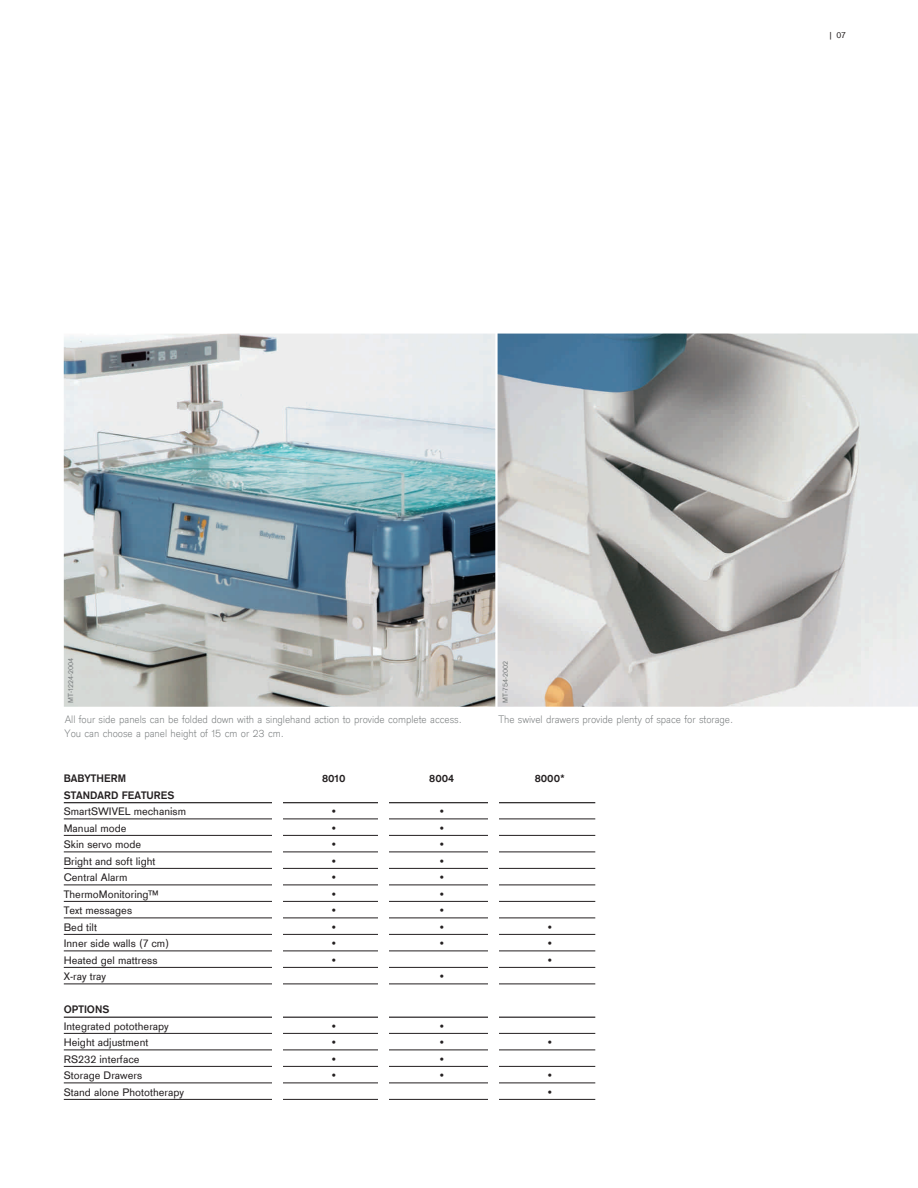
<style>
.page{position:relative;width:918px;height:1188px;background:#fff}
.page>*{position:absolute;margin:0;border:0;box-sizing:border-box;transform-origin:0 0}
.t1{font:11.25px "Draeger Sans Global";color:#231f20}
.t2{font:300 11.25px "Draeger Sans Global";letter-spacing:-.005em;color:#777b7c}
.t3{font:700 11.25px "Draeger Sans Global";color:#231f20}
.t4{font:9px "Draeger Sans Global";color:#231f20}
.t5{font:7.5px "Draeger Sans Global";color:#777b7c}
</style>
<div class="page">
<img style="left:64px;top:333px;width:431px;height:374px">
<svg style="left:498px;top:333px;width:420px;height:374px;background:#bcbebe"></svg>
<hr style="left:64px;top:802px;width:531px;height:1px;background:#231f20">
<hr style="left:64px;top:819px;width:531px;height:1px;background:#231f20">
<hr style="left:64px;top:835px;width:531px;height:1px;background:#231f20">
<hr style="left:64px;top:852px;width:531px;height:1px;background:#231f20">
<hr style="left:64px;top:868px;width:531px;height:1px;background:#231f20">
<hr style="left:64px;top:885px;width:531px;height:1px;background:#231f20">
<hr style="left:64px;top:901px;width:531px;height:1px;background:#231f20">
<hr style="left:64px;top:918px;width:531px;height:1px;background:#231f20">
<hr style="left:64px;top:934px;width:531px;height:1px;background:#231f20">
<hr style="left:64px;top:951px;width:531px;height:1px;background:#231f20">
<hr style="left:64px;top:967px;width:531px;height:1px;background:#231f20">
<hr style="left:64px;top:984px;width:531px;height:1px;background:#231f20">
<hr style="left:64px;top:1017px;width:531px;height:1px;background:#231f20">
<hr style="left:64px;top:1033px;width:531px;height:1px;background:#231f20">
<hr style="left:64px;top:1050px;width:531px;height:1px;background:#231f20">
<hr style="left:64px;top:1066px;width:531px;height:1px;background:#231f20">
<hr style="left:64px;top:1083px;width:531px;height:1px;background:#231f20">
<hr style="left:64px;top:1099px;width:531px;height:1px;background:#231f20">
<div style="left:272px;top:799px;width:11px;height:306px;background:#fff"></div>
<div style="left:378px;top:799px;width:11px;height:306px;background:#fff"></div>
<div style="left:488px;top:799px;width:11px;height:306px;background:#fff"></div>
<p class="t4" style="left:828px;top:30px;width:19px">| 07</p>
<p class="t5" style="left:66px;top:703px;width:47px;rotate:-90deg">MT-1224-2004</p>
<p class="t5" style="left:501px;top:703px;width:43px;rotate:-90deg">MT-754-2002</p>
<p class="t2" style="left:65px;top:713px;width:399px">All four side panels can be folded down with a singlehand action to provide complete access.</p>
<p class="t2" style="left:498px;top:713px;width:236px">The swivel drawers provide plenty of space for storage.</p>
<p class="t2" style="left:65px;top:727px;width:221px">You can choose a panel height of 15 cm or 23 cm.</p>
<p class="t3" style="left:64px;top:772px;width:64px">BABYTHERM</p>
<p class="t3" style="left:322px;top:772px;width:25px">8010</p>
<p class="t3" style="left:429px;top:772px;width:27px">8004</p>
<p class="t3" style="left:535px;top:772px;width:32px">8000*</p>
<p class="t3" style="left:64px;top:788px;width:112px">STANDARD FEATURES</p>
<p class="t1" style="left:64px;top:805px;width:124px">SmartSWIVEL mechanism</p>
<p class="t1" style="left:330px;top:805px;width:9px">•</p>
<p class="t1" style="left:438px;top:805px;width:9px">•</p>
<p class="t1" style="left:64px;top:821px;width:64px">Manual mode</p>
<p class="t1" style="left:330px;top:821px;width:9px">•</p>
<p class="t1" style="left:438px;top:821px;width:9px">•</p>
<p class="t1" style="left:64px;top:838px;width:79px">Skin servo mode</p>
<p class="t1" style="left:330px;top:838px;width:9px">•</p>
<p class="t1" style="left:438px;top:838px;width:9px">•</p>
<p class="t1" style="left:64px;top:854px;width:93px">Bright and soft light</p>
<p class="t1" style="left:330px;top:854px;width:9px">•</p>
<p class="t1" style="left:438px;top:854px;width:9px">•</p>
<p class="t1" style="left:64px;top:871px;width:65px">Central Alarm</p>
<p class="t1" style="left:330px;top:871px;width:9px">•</p>
<p class="t1" style="left:438px;top:871px;width:9px">•</p>
<p class="t1" style="left:64px;top:887px;width:97px">ThermoMonitoring™</p>
<p class="t1" style="left:330px;top:887px;width:9px">•</p>
<p class="t1" style="left:438px;top:887px;width:9px">•</p>
<p class="t1" style="left:64px;top:904px;width:70px">Text messages</p>
<p class="t1" style="left:330px;top:904px;width:9px">•</p>
<p class="t1" style="left:438px;top:904px;width:9px">•</p>
<p class="t1" style="left:64px;top:920px;width:35px">Bed tilt</p>
<p class="t1" style="left:330px;top:920px;width:9px">•</p>
<p class="t1" style="left:438px;top:920px;width:9px">•</p>
<p class="t1" style="left:546px;top:920px;width:9px">•</p>
<p class="t1" style="left:64px;top:937px;width:107px">Inner side walls (7 cm)</p>
<p class="t1" style="left:330px;top:937px;width:9px">•</p>
<p class="t1" style="left:438px;top:937px;width:9px">•</p>
<p class="t1" style="left:546px;top:937px;width:9px">•</p>
<p class="t1" style="left:64px;top:953px;width:95px">Heated gel mattress</p>
<p class="t1" style="left:330px;top:953px;width:9px">•</p>
<p class="t1" style="left:546px;top:953px;width:9px">•</p>
<p class="t1" style="left:64px;top:970px;width:44px">X-ray tray</p>
<p class="t1" style="left:438px;top:970px;width:9px">•</p>
<p class="t3" style="left:64px;top:1003px;width:47px">OPTIONS</p>
<p class="t1" style="left:64px;top:1019px;width:106px">Integrated pototherapy</p>
<p class="t1" style="left:330px;top:1019px;width:9px">•</p>
<p class="t1" style="left:438px;top:1019px;width:9px">•</p>
<p class="t1" style="left:64px;top:1036px;width:86px">Height adjustment</p>
<p class="t1" style="left:330px;top:1036px;width:9px">•</p>
<p class="t1" style="left:438px;top:1036px;width:9px">•</p>
<p class="t1" style="left:546px;top:1036px;width:9px">•</p>
<p class="t1" style="left:64px;top:1052px;width:77px">RS232 interface</p>
<p class="t1" style="left:330px;top:1052px;width:9px">•</p>
<p class="t1" style="left:438px;top:1052px;width:9px">•</p>
<p class="t1" style="left:64px;top:1069px;width:80px">Storage Drawers</p>
<p class="t1" style="left:330px;top:1069px;width:9px">•</p>
<p class="t1" style="left:438px;top:1069px;width:9px">•</p>
<p class="t1" style="left:546px;top:1069px;width:9px">•</p>
<p class="t1" style="left:64px;top:1085px;width:122px">Stand alone Phototherapy</p>
<p class="t1" style="left:546px;top:1085px;width:9px">•</p>
</div>
